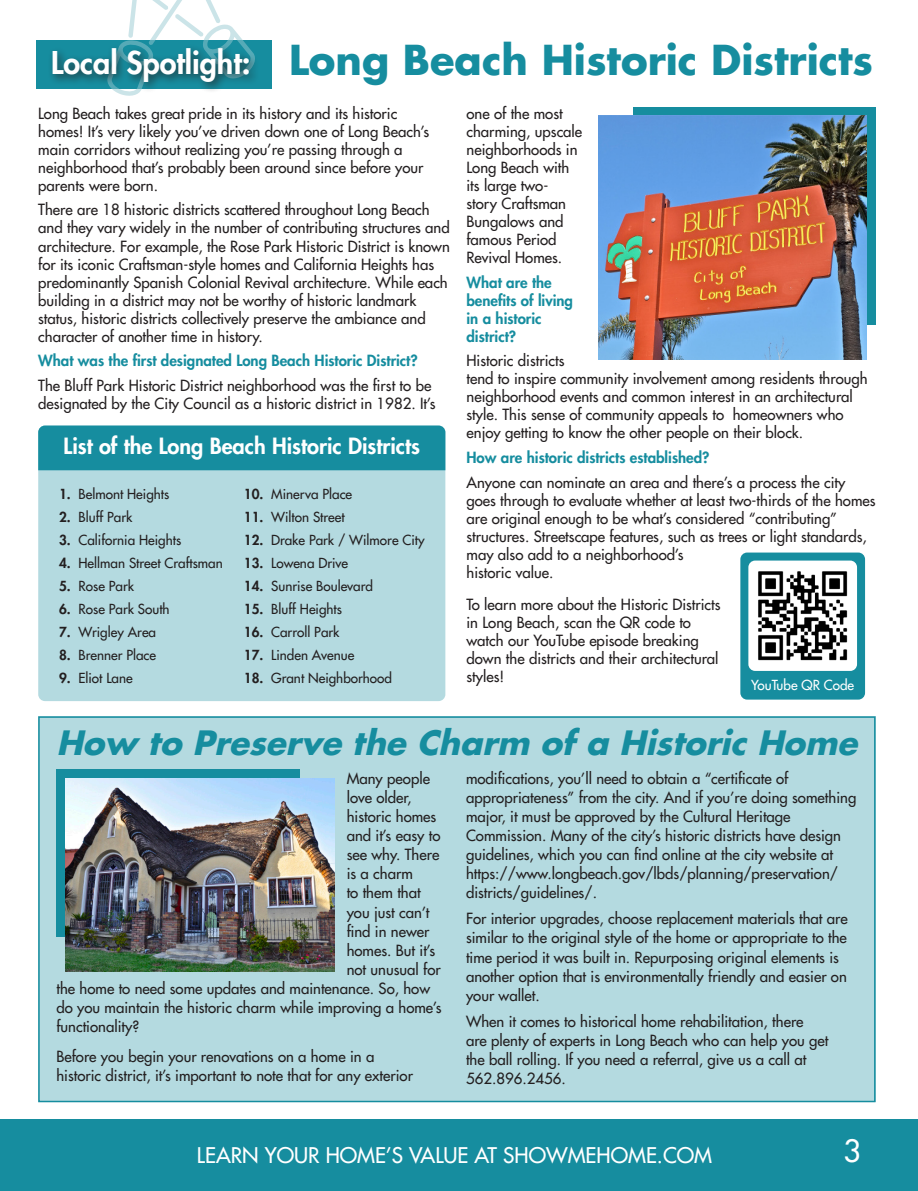
<style>
.page{position:relative;width:918px;height:1191px;background:#fff}
.page>*{position:absolute;margin:0;border:0;box-sizing:border-box;transform-origin:0 0}
.t1{font:700 40.2px "Futura LT";color:#168d9f}
.t2{font:italic 700 32.7px "Futura LT";color:#168d9f}
.Body{font:800 30.45px "Futura LT";color:#fff}
.t3{font:30px "Futura LT";color:#fff}
.t4{font:800 21.75px "Futura LT";color:#fff}
.t5{font:21px "Futura LT";color:#fff}
.Body-2{font:15px/18px "Futura LT";color:#231f20}
.Body-3{font:800 15px/18px "Futura LT";color:#168d9f}
.t6{font:13.5px "Futura LT";color:#231f20}
.t7{font:13.5px "Futura LT";color:#fff}
.s1{font-weight:800}
</style>
<div class="page">
<div style="left:0;top:1118px;width:918px;height:72px;background:#168d9f"></div>
<div style="left:36px;top:40px;width:236px;height:48px;background:#168d9f"></div>
<svg style="left:118px;top:0;width:128px;height:96px"></svg>
<div style="left:48px;top:44px;width:211px;height:49px;background:#231f20;opacity:.75"></div>
<div style="left:38px;top:716px;width:837px;height:386px;background:#b4dae0"></div>
<div style="left:38px;top:716px;width:837px;height:386px;border:2px solid #168d9f"></div>
<div style="left:38px;top:425px;width:407px;height:276px;background:#b4dae0;border-radius:7px"></div>
<div style="left:38px;top:425px;width:407px;height:45px;background:#168d9f"></div>
<div style="left:740px;top:552px;width:125px;height:147px;background:#168d9f;border-radius:7px"></div>
<img style="left:748px;top:560px;width:109px;height:111px">
<div style="left:56px;top:769px;width:244px;height:168px;background:#168d9f"></div>
<img style="left:65px;top:778px;width:270px;height:193px">
<div style="left:633px;top:107px;width:242px;height:217px;background:#168d9f"></div>
<img style="left:598px;top:116px;width:268px;height:243px">
<p class="Body" style="left:51px;top:43px;width:201px">Local Spotlight:</p>
<p class="t1" style="left:289px;top:33px;width:585px">Long Beach Historic Districts</p>
<p class="Body-2" style="left:466px;top:104px;width:117px">one of the most charming, upscale neighborhoods in<br>Long Beach with its large two&shy;story Craftsman<br>Bungalows and famous Period<br>Revival Homes.</p>
<p class="Body-3" style="left:466px;top:273px;width:108px">What are the benefits of living in a historic district?</p>
<p class="Body-2" style="left:466px;top:351px;width:99px">Historic districts</p>
<p class="Body-2" style="left:38px;top:104px;width:392px">Long Beach takes great pride in its history and its historic homes! It’s very likely you’ve driven down one of Long Beach’s main corridors without realizing you’re passing through a neighborhood that’s probably been around since before your parents were born.</p>
<p class="Body-2" style="left:38px;top:201px;width:413px">There are 18 historic districts scattered throughout Long Beach and they vary widely in the number of contributing structures and architecture. For example, the Rose Park Historic District is known for its iconic Craftsman-style homes and California Heights has predominantly Spanish Colonial Revival architecture. While each building in a district may not be worthy of historic landmark status, historic districts collectively preserve the ambiance and character of another time in history.</p>
<p class="Body-3" style="left:38px;top:351px;width:381px">What was the first designated Long Beach Historic District?</p>
<p class="Body-2" style="left:38px;top:376px;width:399px">The Bluff Park Historic District neighborhood was the first to be designated by the City Council as a historic district in 1982. It’s</p>
<p class="Body-2" style="left:466px;top:370px;width:403px">tend to inspire community involvement among residents through neighborhood events and common interest in an architectural style. This sense of community appeals to homeowners who enjoy getting to know the other people on their block.</p>
<p class="Body-3" style="left:466px;top:448px;width:244px">How are historic districts established?</p>
<p class="Body-2" style="left:466px;top:473px;width:410px">Anyone can nominate an area and there’s a process the city goes through to evaluate whether at least two-thirds of the homes are original enough to be what’s considered “contributing” structures. Streetscape features, such as trees or light standards,</p>
<p class="t4" style="left:64px;top:431px;width:358px">List of the Long Beach Historic Districts</p>
<p class="t6" style="left:244px;top:485px;width:110px"><span class="s1">10.</span> Minerva Place</p>
<p class="t6" style="left:244px;top:508px;width:102px"><span class="s1">11.</span> Wilton Street</p>
<p class="t6" style="left:244px;top:531px;width:182px"><span class="s1">12.</span> Drake Park / Wilmore City</p>
<p class="t6" style="left:244px;top:554px;width:106px"><span class="s1">13.</span> Lowena Drive</p>
<p class="t6" style="left:244px;top:577px;width:131px"><span class="s1">14.</span> Sunrise Boulevard</p>
<p class="t6" style="left:244px;top:600px;width:100px"><span class="s1">15.</span> Bluff Heights</p>
<p class="t6" style="left:244px;top:623px;width:97px"><span class="s1">16.</span> Carroll Park</p>
<p class="t6" style="left:244px;top:646px;width:112px"><span class="s1">17.</span> Linden Avenue</p>
<p class="t6" style="left:244px;top:669px;width:150px"><span class="s1">18.</span> Grant Neighborhood</p>
<p class="t7" style="left:751px;top:676px;width:105px">YouTube QR Code</p>
<p class="t6" style="left:59px;top:485px;width:112px"><span class="s1">1.</span> Belmont Heights</p>
<p class="t6" style="left:59px;top:508px;width:75px"><span class="s1">2.</span> Bluff Park</p>
<p class="t6" style="left:59px;top:531px;width:124px"><span class="s1">3.</span> California Heights</p>
<p class="t6" style="left:59px;top:554px;width:165px"><span class="s1">4.</span> Hellman Street Craftsman</p>
<p class="t6" style="left:59px;top:577px;width:76px"><span class="s1">5.</span> Rose Park</p>
<p class="t6" style="left:59px;top:600px;width:112px"><span class="s1">6.</span> Rose Park South</p>
<p class="t6" style="left:59px;top:623px;width:99px"><span class="s1">7.</span> Wrigley Area</p>
<p class="t6" style="left:59px;top:646px;width:99px"><span class="s1">8.</span> Brenner Place</p>
<p class="t6" style="left:59px;top:669px;width:75px"><span class="s1">9.</span> Eliot Lane</p>
<p class="Body-2" style="left:466px;top:545px;width:219px">may also add to a neighborhood’s historic value.</p>
<p class="Body-2" style="left:466px;top:595px;width:255px">To learn more about the Historic Districts in Long Beach, scan the QR code to watch our YouTube episode breaking down the districts and their architectural styles!</p>
<p class="t2" style="left:56px;top:720px;width:811px">How to Preserve the Charm of a Historic Home</p>
<p class="Body-2" style="left:347px;top:768px;width:96px;line-height:19.2px">Many people love older, historic homes and it’s easy to see why. There is a charm<br>to them that you just can’t find in newer homes. But it’s not unusual for</p>
<p class="Body-2" style="left:56px;top:978px;width:387px;line-height:19.2px">the home to need some updates and maintenance. So, how do you maintain the historic charm while improving a home’s functionality?</p>
<p class="Body-2" style="left:56px;top:1046px;width:358px;line-height:19.2px">Before you begin your renovations on a home in a historic district, it’s important to note that for any exterior</p>
<p class="Body-2" style="left:466px;top:768px;width:392px;line-height:19.2px">modifications, you’ll need to obtain a “certificate of appropriateness” from the city. And if you’re doing something major, it must be approved by the Cultural Heritage Commission. Many of the city’s historic districts have design guidelines, which you can find online at the city website at https://www.longbeach.gov/lbds/planning/preservation/ districts/guidelines/.</p>
<p class="Body-2" style="left:466px;top:909px;width:383px;line-height:19.2px">For interior upgrades, choose replacement materials that are similar to the original style of the home or appropriate to the time period it was built in. Repurposing original elements is another option that is environmentally friendly and easier on your wallet.</p>
<p class="Body-2" style="left:466px;top:1011px;width:364px;line-height:19.2px">When it comes to historical home rehabilitation, there<br>are plenty of experts in Long Beach who can help you get the ball rolling. If you need a referral, give us a call at 562.896.2456.</p>
<p class="t5" style="left:197px;top:1141px;width:516px">LEARN YOUR HOME’S VALUE AT SHOWMEHOME.COM</p>
<p class="t3" style="left:843px;top:1131px;width:19px">3</p>
</div>
